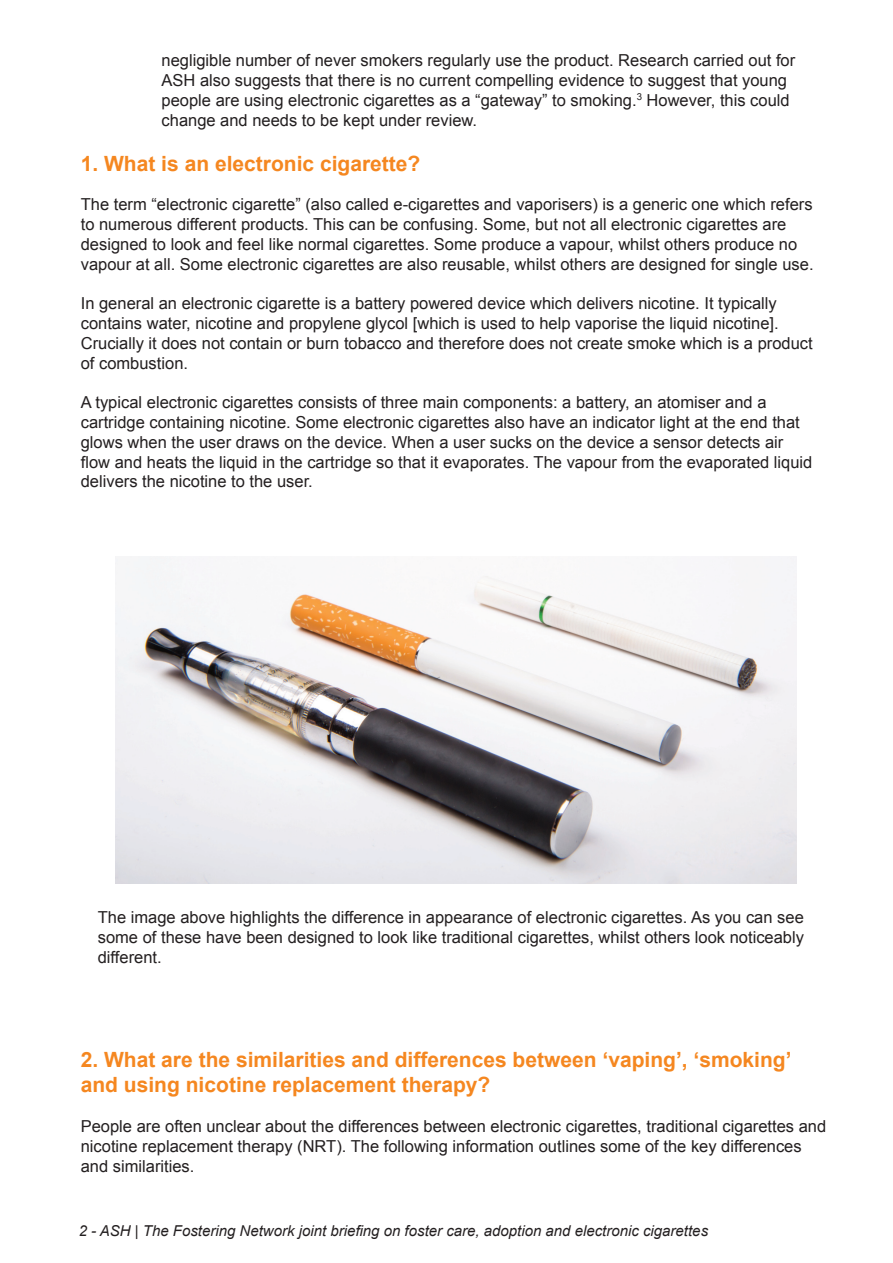
<style>
.page{position:relative;width:893px;height:1263px;background:#fff}
.page>*{position:absolute;margin:0;border:0;box-sizing:border-box;transform-origin:0 0}
.t1{font:700 21px/25.2px "Arial";color:#f58720}
.t2{font:16.5px/19.8px "Arial";color:#231f20}
.t3{font:italic 15px "Arial";color:#231f20}
</style>
<div class="page">
<img style="left:116px;top:557px;width:680px;height:326px">
<p class="t2" style="left:162px;top:51px;width:635px">negligible number of never smokers regularly use the product. Research carried out for ASH also suggests that there is no current compelling evidence to suggest that young people are using electronic cigarettes as a “gateway” to smoking.<sup>3</sup> However, this could change and needs to be kept under review.</p>
<p class="t1" style="left:81px;top:151px;width:341px">1. What is an electronic cigarette?</p>
<p class="t2" style="left:81px;top:195px;width:734px">The term “electronic cigarette” (also called e-cigarettes and vaporisers) is a generic one which refers to numerous different products. This can be confusing. Some, but not all electronic cigarettes are designed to look and feel like normal cigarettes. Some produce a vapour, whilst others produce no vapour at all. Some electronic cigarettes are also reusable, whilst others are designed for single use.</p>
<p class="t2" style="left:81px;top:294px;width:733px">In general an electronic cigarette is a battery powered device which delivers nicotine. It typically contains water, nicotine and propylene glycol [which is used to help vaporise the liquid nicotine].<br>Crucially it does not contain or burn tobacco and therefore does not create smoke which is a product of combustion.</p>
<p class="t2" style="left:81px;top:393px;width:733px">A typical electronic cigarettes consists of three main components: a battery, an atomiser and a cartridge containing nicotine. Some electronic cigarettes also have an indicator light at the end that glows when the user draws on the device. When a user sucks on the device a sensor detects air flow and heats the liquid in the cartridge so that it evaporates. The vapour from the evaporated liquid delivers the nicotine to the user.</p>
<p class="t2" style="left:98px;top:908px;width:708px;text-align:justify">The image above highlights the difference in appearance of electronic cigarettes. As you can see some of these have been designed to look like traditional cigarettes, whilst others look noticeably different.</p>
<p class="t1" style="left:81px;top:1048px;width:712px">2. What are the similarities and differences between ‘vaping’, ‘smoking’ and using nicotine replacement therapy?</p>
<p class="t2" style="left:81px;top:1116px;width:747px">People are often unclear about the differences between electronic cigarettes, traditional cigarettes and nicotine replacement therapy (NRT). The following information outlines some of the key differences and similarities.</p>
<p class="t3" style="left:79px;top:1221px;width:631px">2 - ASH | The Fostering Network joint briefing on foster care, adoption and electronic cigarettes</p>
</div>
